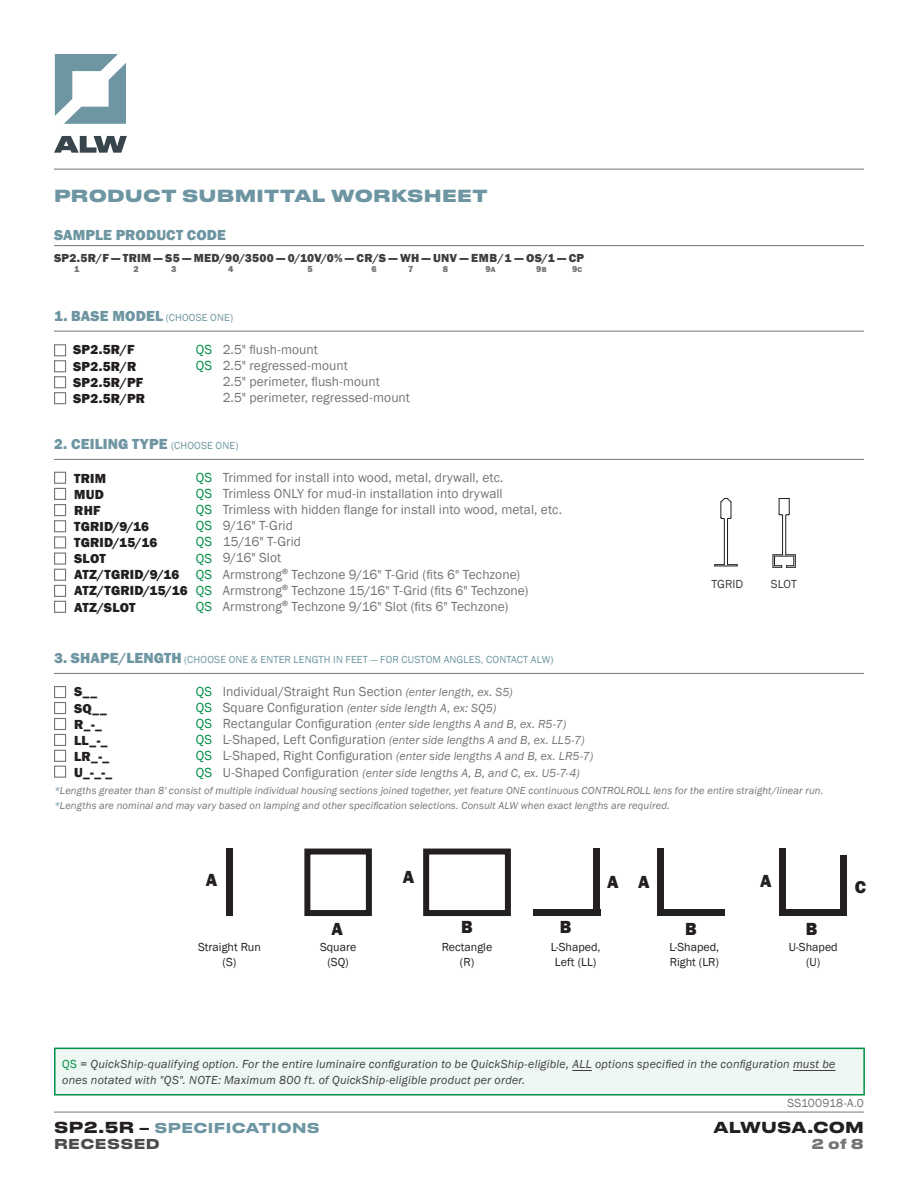
<style>
.page{position:relative;width:918px;height:1188px;background:#fff}
.page>*{position:absolute;margin:0;border:0;box-sizing:border-box;transform-origin:0 0}
.t1{font:800 18px "Franklin Gothic";color:#231f20}
.t2{font:800 16.5px "Druk Text Wide";letter-spacing:.015em;color:#6d95a2}
.t3{font:800 15px "Franklin Gothic";letter-spacing:.01em;color:#6d95a2}
.t4{font:700 15px "Druk Text Wide";letter-spacing:.01em;color:#231f20}
.t5{font:13.5px/16.2px "Franklin Gothic";letter-spacing:.005em;color:#727477}
.t6{font:800 13.5px/16px "Franklin Gothic";letter-spacing:.015em;color:#231f20}
.t7{font:13.5px/16px "Franklin Gothic";letter-spacing:.015em;color:#008f46;text-align:justify}
.t8{font:700 13.5px/16.2px "Druk Text Wide";letter-spacing:.025em;color:#6d95a2}
.t9{font:700 13.5px "Druk Text Wide";color:#727477}
.t10{font:italic 12px/16.2px "Franklin Gothic";letter-spacing:.01em;color:#727477}
.t11{font:italic 12px/16.5px "Franklin Gothic";letter-spacing:.02em;color:#3e3e3f}
.t12{font:12px/14.4px "Franklin Gothic";color:#231f20;text-align:center}
.t13{font:800 12px "Franklin Gothic";letter-spacing:.02em;color:#3e3e3f}
.t14{font:12px "Franklin Gothic";letter-spacing:.01em;color:#727477}
.t15{font:12px "Franklin Gothic";letter-spacing:.005em;color:#3e3e3f}
.t16{font:italic 10.5px/15px "Franklin Gothic";letter-spacing:.015em;color:#727477}
.t17{font:10.5px "Franklin Gothic";letter-spacing:.015em;color:#6d95a2}
.t18{font:800 9px "Franklin Gothic";color:#727477}
.s1{font-size:7.5px}
.s2{font-weight:400;font-size:10.5px}
.s3{font-weight:800;font-size:15px}
.s4{font-style:italic;font-size:12px}
.s5{font-style:normal;font-size:13.5px}
.s6{color:#6d95a2}
.s7{font-style:normal;color:#008f46}
.s8{font-size:15px;color:#231f20}
.s9{color:#231f20}
.s10{color:#4b4c4d}
</style>
<div class="page">
<hr style="left:54px;top:1112px;width:810px;height:1px;background:#727477">
<svg style="left:54px;top:136px;width:73px;height:17px"></svg>
<svg style="left:55px;top:54px;width:71px;height:70px"></svg>
<hr style="left:54px;top:169px;width:810px;height:1px;background:#727477">
<div style="left:55px;top:1048px;width:809px;height:47px;background:#eef7f1"></div>
<svg style="left:572px;top:1070px;width:20px;height:1px"></svg>
<hr style="left:793px;top:1070px;width:42px;height:1px;background:#3e3e3f">
<div style="left:54px;top:1048px;width:811px;height:48px;border:2px solid #008f46"></div>
<hr style="left:54px;top:245px;width:810px;height:1px;background:#727477">
<hr style="left:54px;top:331px;width:810px;height:1px;background:#727477">
<div style="left:54px;top:344px;width:12px;height:12px;border:1px solid #727477"></div>
<div style="left:54px;top:360px;width:12px;height:12px;border:1px solid #727477"></div>
<div style="left:54px;top:376px;width:12px;height:12px;border:1px solid #727477"></div>
<div style="left:54px;top:392px;width:12px;height:12px;border:1px solid #727477"></div>
<hr style="left:54px;top:673px;width:810px;height:1px;background:#727477">
<div style="left:54px;top:686px;width:12px;height:12px;border:1px solid #727477"></div>
<div style="left:54px;top:718px;width:12px;height:12px;border:1px solid #727477"></div>
<div style="left:54px;top:702px;width:12px;height:12px;border:1px solid #727477"></div>
<div style="left:54px;top:734px;width:12px;height:12px;border:1px solid #727477"></div>
<div style="left:54px;top:750px;width:12px;height:12px;border:1px solid #727477"></div>
<div style="left:54px;top:766px;width:12px;height:12px;border:1px solid #727477"></div>
<div style="left:779px;top:849px;width:7px;height:67px;background:#231f20"></div>
<div style="left:840px;top:855px;width:7px;height:61px;background:#231f20"></div>
<div style="left:779px;top:909px;width:68px;height:7px;background:#231f20"></div>
<div style="left:657px;top:849px;width:7px;height:67px;background:#231f20"></div>
<div style="left:657px;top:909px;width:68px;height:7px;background:#231f20"></div>
<div style="left:594px;top:849px;width:6px;height:67px;background:#231f20"></div>
<div style="left:533px;top:909px;width:67px;height:7px;background:#231f20"></div>
<div style="left:304px;top:849px;width:68px;height:67px;border:6px solid #231f20"></div>
<div style="left:423px;top:849px;width:88px;height:67px;border:6px solid #231f20"></div>
<div style="left:226px;top:849px;width:7px;height:67px;background:#231f20"></div>
<hr style="left:54px;top:459px;width:810px;height:1px;background:#727477">
<div style="left:54px;top:472px;width:12px;height:12px;border:1px solid #727477"></div>
<div style="left:54px;top:536px;width:12px;height:12px;border:1px solid #727477"></div>
<div style="left:54px;top:488px;width:12px;height:12px;border:1px solid #727477"></div>
<div style="left:54px;top:553px;width:12px;height:12px;border:1px solid #727477"></div>
<div style="left:54px;top:504px;width:12px;height:12px;border:1px solid #727477"></div>
<div style="left:54px;top:569px;width:12px;height:12px;border:1px solid #727477"></div>
<div style="left:54px;top:520px;width:12px;height:12px;border:1px solid #727477"></div>
<div style="left:54px;top:585px;width:12px;height:12px;border:1px solid #727477"></div>
<div style="left:54px;top:601px;width:12px;height:12px;border:1px solid #727477"></div>
<hr style="left:782px;top:516px;width:1px;height:39px;background:#211d1e">
<hr style="left:785px;top:516px;width:1px;height:39px;background:#211d1e">
<svg style="left:779px;top:498px;width:11px;height:18px"></svg>
<svg style="left:773px;top:555px;width:23px;height:13px"></svg>
<hr style="left:724px;top:519px;width:1px;height:46px;background:#211d1e">
<hr style="left:727px;top:519px;width:1px;height:46px;background:#211d1e">
<svg style="left:714px;top:564px;width:24px;height:3px"></svg>
<svg style="left:720px;top:498px;width:12px;height:22px"></svg>
<p class="t2" style="left:54px;top:182px;width:435px">PRODUCT SUBMITTAL WORKSHEET</p>
<p class="t3" style="left:54px;top:225px;width:174px">SAMPLE PRODUCT CODE</p>
<p class="t13" style="left:54px;top:250px;width:532px">SP2.5R/F — TRIM — S5 — MED/90/3500 — 0/10V/0% — CR/S — WH — UNV — EMB/1 — OS/1 — CP</p>
<p class="t18" style="left:74px;top:264px;width:7px">1</p>
<p class="t18" style="left:134px;top:264px;width:7px">2</p>
<p class="t18" style="left:171px;top:264px;width:7px">3</p>
<p class="t18" style="left:228px;top:264px;width:7px">4</p>
<p class="t18" style="left:308px;top:264px;width:7px">5</p>
<p class="t18" style="left:371px;top:264px;width:7px">6</p>
<p class="t18" style="left:408px;top:264px;width:7px">7</p>
<p class="t18" style="left:443px;top:264px;width:7px">8</p>
<p class="t18" style="left:485px;top:264px;width:12px">9<span class="s1">A</span></p>
<p class="t18" style="left:536px;top:264px;width:12px">9<span class="s1">B</span></p>
<p class="t18" style="left:572px;top:264px;width:12px">9<span class="s1">C</span></p>
<p class="t3" style="left:54px;top:306px;width:181px">1. BASE MODEL <span class="s2">(CHOOSE ONE)</span></p>
<p class="t6" style="left:73px;top:342px;width:74px">SP2.5R/F<br>SP2.5R/R<br>SP2.5R/PF<br>SP2.5R/PR</p>
<p class="t5" style="left:223px;top:341px;width:189px">2.5" flush-mount<br>2.5" regressed-mount<br>2.5" perimeter, flush-mount<br>2.5" perimeter, regressed-mount</p>
<p class="t7" style="left:196px;top:341px;width:18px">QS<br>QS</p>
<p class="t3" style="left:54px;top:435px;width:186px">2. CEILING TYPE <span class="s2">(CHOOSE ONE)</span></p>
<p class="t6" style="left:74px;top:470px;width:115px">TRIM<br>MUD<br>RHF<br>TGRID/9/16<br>TGRID/15/16<br>SLOT<br>ATZ/TGRID/9/16<br>ATZ/TGRID/15/16<br>ATZ/SLOT</p>
<p class="t5" style="left:223px;top:470px;width:341px">Trimmed for install into wood, metal, drywall, etc.<br>Trimless ONLY for mud-in installation into drywall<br>Trimless with hidden flange for install into wood, metal, etc.<br>9/16" T-Grid<br>15/16" T-Grid<br>9/16" Slot<br>Armstrong<sup>®</sup> Techzone 9/16" T-Grid (fits 6" Techzone)<br>Armstrong<sup>®</sup> Techzone 15/16" T-Grid (fits 6" Techzone)<br>Armstrong<sup>®</sup> Techzone 9/16" Slot (fits 6" Techzone)</p>
<p class="t7" style="left:196px;top:470px;width:18px">QS QS QS QS QS QS QS QS QS</p>
<p class="t15" style="left:711px;top:576px;width:33px">TGRID</p>
<p class="t15" style="left:771px;top:576px;width:28px">SLOT</p>
<p class="t17" style="left:54px;top:653px;width:501px"><span class="s3">3. SHAPE/LENGTH</span> (CHOOSE ONE &amp; ENTER LENGTH IN FEET — FOR CUSTOM ANGLES, CONTACT ALW)</p>
<p class="t6" style="left:74px;top:684px;width:40px">S__<br>SQ__<br>R_-_<br>LL_-_<br>LR_-_<br>U_-_-_</p>
<p class="t5" style="left:223px;top:684px;width:292px">Individual/Straight Run Section <span class="s4">(enter length, ex. S5)</span></p>
<p class="t7" style="left:196px;top:684px;width:18px">QS QS QS QS QS QS</p>
<p class="t10" style="left:223px;top:700px;width:372px"><span class="s5">Square Configuration</span> (enter side length A, ex: SQ5)<br><span class="s5">Rectangular Configuration</span> (enter side lengths A and B, ex. R5-7)<br><span class="s5">L-Shaped, Left Configuration</span> (enter side lengths A and B, ex. LL5-7)<br><span class="s5">L-Shaped, Right Configuration</span> (enter side lengths A and B, ex. LR5-7)<br><span class="s5">U-Shaped Configuration</span> (enter side lengths A, B, and C, ex. U5-7-4)</p>
<p class="t16" style="left:54px;top:783px;width:771px"><span class="s6">*</span>Lengths greater than 8' consist of multiple individual housing sections joined together, yet feature ONE continuous CONTROLROLL lens for the entire straight/linear run. <span class="s6">*</span>Lengths are nominal and may vary based on lamping and other specification selections. Consult ALW when exact lengths are required.</p>
<h1 class="t1" style="left:206px;top:869px;width:13px">A</h1>
<h1 class="t1" style="left:403px;top:865px;width:13px">A</h1>
<h1 class="t1" style="left:607px;top:870px;width:13px">A</h1>
<h1 class="t1" style="left:638px;top:870px;width:13px">A</h1>
<h1 class="t1" style="left:760px;top:869px;width:13px">A</h1>
<h1 class="t1" style="left:461px;top:915px;width:13px">B</h1>
<h1 class="t1" style="left:331px;top:918px;width:13px">A</h1>
<h1 class="t1" style="left:560px;top:915px;width:13px">B</h1>
<h1 class="t1" style="left:685px;top:918px;width:13px">B</h1>
<h1 class="t1" style="left:806px;top:918px;width:13px">B</h1>
<p class="t12" style="left:198px;top:941px;width:64px">Straight Run (S)</p>
<p class="t12" style="left:320px;top:941px;width:38px">Square (SQ)</p>
<p class="t12" style="left:442px;top:941px;width:52px">Rectangle (R)</p>
<p class="t12" style="left:789px;top:941px;width:51px">U-Shaped (U)</p>
<p class="t12" style="left:551px;top:941px;width:51px">L-Shaped,<br>Left (LL)</p>
<p class="t12" style="left:670px;top:941px;width:51px;text-align:left">L-Shaped,<br>Right (LR)</p>
<h1 class="t1" style="left:855px;top:875px;width:13px">C</h1>
<p class="t11" style="left:62px;top:1055px;width:775px"><span class="s7">QS</span> = QuickShip-qualifying option. For the entire luminaire configuration to be QuickShip-eligible, ALL options specified in the configuration must be ones notated with "QS". NOTE: Maximum 800 ft. of QuickShip-eligible product per order.</p>
<p class="t14" style="left:787px;top:1096px;width:78px">SS100918-A.0</p>
<p class="t8" style="left:54px;top:1118px;width:267px"><span class="s8">SP2.5R</span> <span class="s9">–</span> SPECIFICATIONS<br><span class="s10">RECESSED</span></p>
<p class="t4" style="left:713px;top:1114px;width:152px">ALWUSA.COM</p>
<p class="t9" style="left:811px;top:1132px;width:54px">2 of 8</p>
</div>
